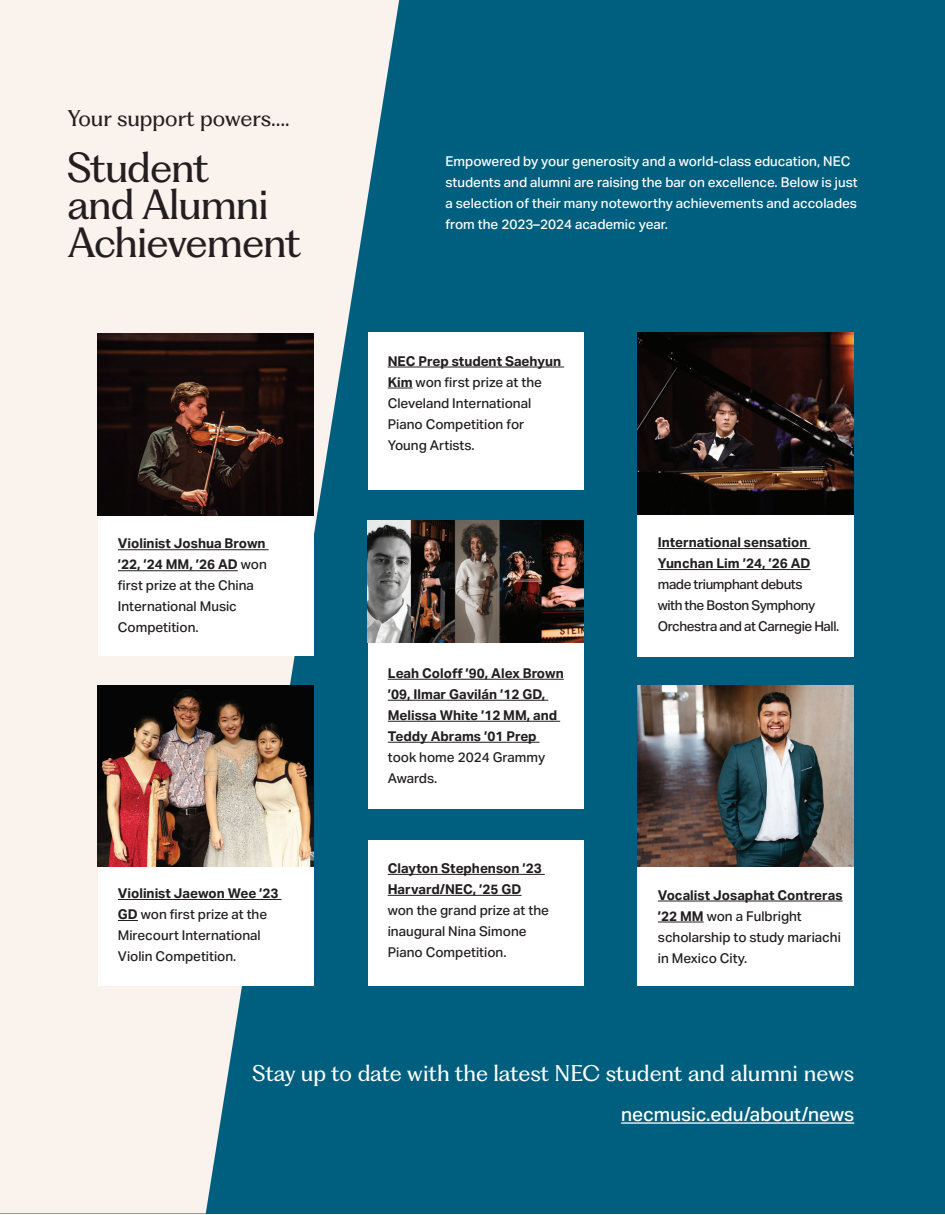
<style>
.page{position:relative;width:945px;height:1215px;background:#fff}
.page>*{position:absolute;margin:0;border:0;box-sizing:border-box;transform-origin:0 0}
.t1{font:39px/37.5px "PP Fragment Glare";letter-spacing:-.025em;color:#231f20}
.t2{font:21px "PP Fragment Glare";color:#fff}
.t3{font:21px "PP Fragment Glare";color:#231f20}
.t4{font:500 19.05px "Aktiv Grotesk";color:#fff}
.t5{font:500 13.5px/21px "Aktiv Grotesk";color:#231f20}
.t6{font:500 13.5px/21px "Aktiv Grotesk";color:#fff}
.t7{font:500 13.5px/21px "Aktiv Grotesk";letter-spacing:-.03em;color:#231f20}
.t8{font:700 13.5px/21px "Aktiv Grotesk";color:#231f20}
.s1{font-weight:700}
.s2{font-weight:500}
</style>
<div class="page">
<div style="left:0;top:0;width:945px;height:1214px;background:#005f7f"></div>
<svg style="left:0;top:0;width:399px;height:1214px;fill:#f9f2ed"></svg>
<div style="left:638px;top:480px;width:216px;height:177px;background:#fff"></div>
<img style="left:638px;top:333px;width:216px;height:181px">
<hr style="left:658px;top:548px;width:152px;height:1px;background:#231f20">
<hr style="left:658px;top:569px;width:152px;height:1px;background:#231f20">
<div style="left:368px;top:840px;width:216px;height:146px;background:#fff"></div>
<hr style="left:388px;top:874px;width:157px;height:1px;background:#231f20">
<hr style="left:388px;top:895px;width:134px;height:1px;background:#231f20">
<div style="left:368px;top:333px;width:216px;height:157px;background:#fff"></div>
<hr style="left:388px;top:367px;width:176px;height:1px;background:#231f20">
<svg style="left:388px;top:388px;width:25px;height:1px"></svg>
<div style="left:98px;top:481px;width:216px;height:175px;background:#fff"></div>
<img style="left:98px;top:334px;width:216px;height:182px">
<hr style="left:118px;top:549px;width:151px;height:1px;background:#231f20">
<hr style="left:118px;top:570px;width:120px;height:1px;background:#231f20">
<div style="left:638px;top:832px;width:216px;height:154px;background:#fff"></div>
<img style="left:638px;top:685px;width:216px;height:182px">
<hr style="left:658px;top:901px;width:185px;height:1px;background:#231f20">
<hr style="left:658px;top:922px;width:46px;height:1px;background:#231f20">
<hr style="left:621px;top:1122px;width:233px;height:2px;background:#fff">
<div style="left:368px;top:642px;width:216px;height:167px;background:#fff"></div>
<img style="left:368px;top:520px;width:216px;height:122px">
<hr style="left:388px;top:679px;width:176px;height:1px;background:#231f20">
<hr style="left:388px;top:700px;width:160px;height:1px;background:#231f20">
<hr style="left:388px;top:721px;width:172px;height:1px;background:#231f20">
<hr style="left:388px;top:742px;width:152px;height:1px;background:#231f20">
<div style="left:98px;top:867px;width:216px;height:119px;background:#fff"></div>
<hr style="left:118px;top:899px;width:164px;height:1px;background:#231f20">
<svg style="left:118px;top:920px;width:20px;height:1px"></svg>
<img style="left:98px;top:685px;width:216px;height:182px">
<p class="t3" style="left:68px;top:105px;width:224px">Your support powers….</p>
<p class="t1" style="left:68px;top:152px;width:235px">Student<br>and Alumni<br>Achievement</p>
<p class="t5" style="left:118px;top:533px;width:150px"><span class="s1">Violinist Joshua Brown ’22, ’24 MM, ’26 AD</span> won first prize at the China<br>International Music<br>Competition.</p>
<p class="t5" style="left:118px;top:883px;width:162px"><span class="s1">Violinist Jaewon Wee ’23<br>GD</span> won first prize at the<br>Mirecourt International<br>Violin Competition.</p>
<p class="t6" style="left:446px;top:151px;width:414px">Empowered by your generosity and a world-class education, NEC students and alumni are raising the bar on excellence. Below is just a selection of their many noteworthy achievements and accolades from the 2023–2024 academic year.</p>
<p class="t5" style="left:388px;top:351px;width:175px"><span class="s1">NEC Prep student Saehyun<br>Kim</span> won first prize at the<br>Cleveland International<br>Piano Competition for<br>Young Artists.</p>
<p class="t8" style="left:388px;top:663px;width:178px">Leah Coloff ’90, Alex Brown ’09, Ilmar Gavilán ’12 GD,<br>Melissa White ’12 MM, and<br>Teddy Abrams ’01 Prep <span class="s2">took home 2024 Grammy<br>Awards.</span></p>
<p class="t5" style="left:388px;top:858px;width:163px"><span class="s1">Clayton Stephenson ’23<br>Harvard/NEC, ’25 GD </span>won the grand prize at the inaugural Nina Simone<br>Piano Competition.</p>
<p class="t7" style="left:658px;top:532px;width:183px"><span class="s1">International sensation<br>Yunchan Lim ’24, ’26 AD </span>made triumphant debuts<br>with the Boston Symphony<br>Orchestra and at Carnegie Hall.</p>
<p class="t5" style="left:658px;top:885px;width:186px"><span class="s1">Vocalist Josaphat Contreras ’22 MM</span> won a Fulbright scholarship to study mariachi in Mexico City.</p>
<p class="t2" style="left:253px;top:1060px;width:603px">Stay up to date with the latest NEC student and alumni news</p>
<p class="t4" style="left:621px;top:1103px;width:235px">necmusic.edu/about/news</p>
</div>
